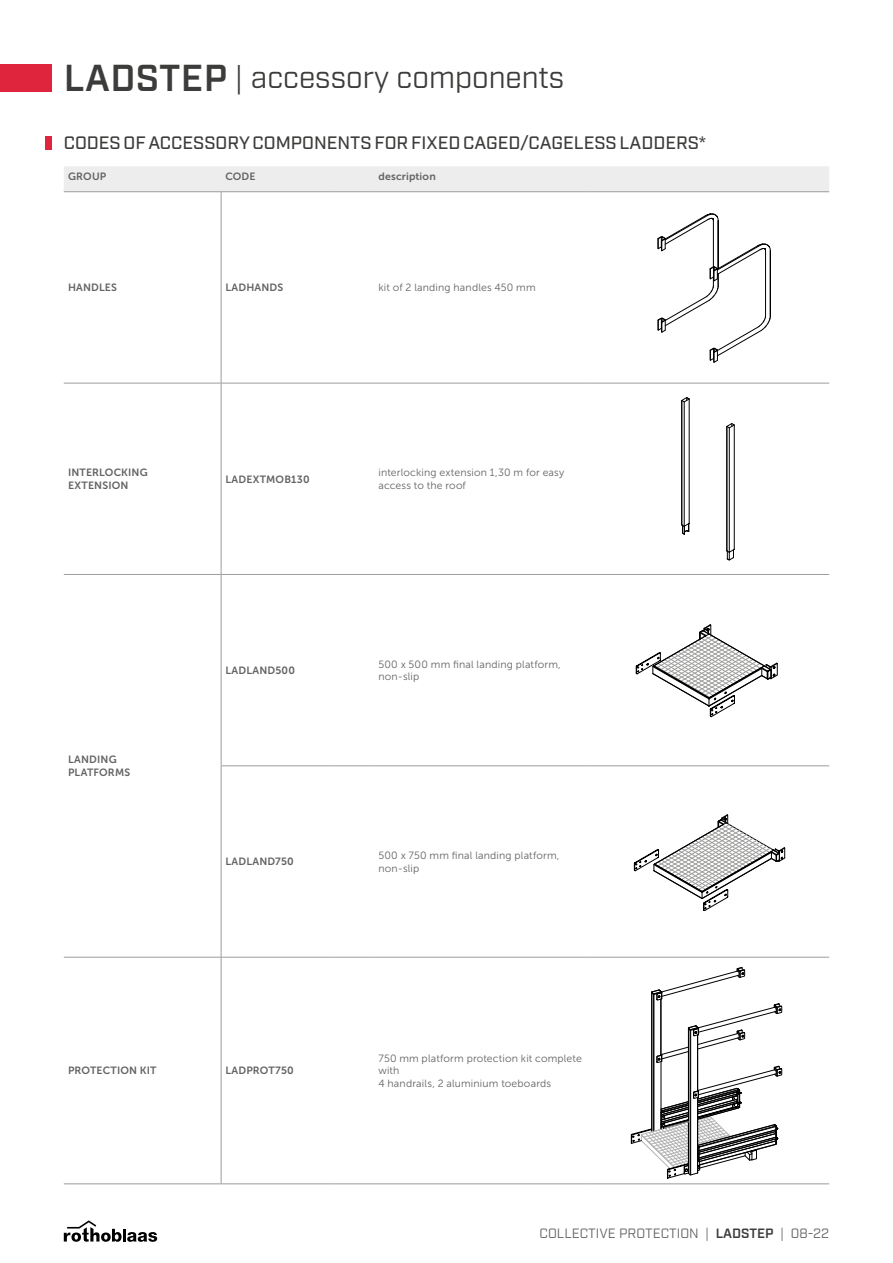
<style>
.page{position:relative;width:893px;height:1263px;background:#fff}
.page>*{position:absolute;margin:0;border:0;box-sizing:border-box;transform-origin:0 0}
.t1{font:30px "Industry";color:#3c3c3b}
.t2{font:500 18px "Industry";color:#3c3c3b}
.t3{font:13.5px "Industry";color:#646363}
.t4{font:10.5px/12.6px "Museo Sans 300";letter-spacing:.015em;color:#646363}
.t5{font:10.5px/12.6px "Museo Sans 700";letter-spacing:.015em;color:#646363}
.s1{font-weight:600;font-size:37.5px}
.s2{font-weight:600;color:#3c3c3b}
</style>
<div class="page">
<div style="left:64px;top:166px;width:765px;height:25px;background:#ededed"></div>
<hr style="left:64px;top:191px;width:157px;height:1px;background:#9d9d9c">
<hr style="left:221px;top:191px;width:115px;height:1px;background:#9d9d9c">
<hr style="left:336px;top:191px;width:34px;height:1px;background:#9d9d9c">
<hr style="left:370px;top:191px;width:217px;height:1px;background:#9d9d9c">
<hr style="left:587px;top:191px;width:242px;height:1px;background:#9d9d9c">
<hr style="left:64px;top:383px;width:157px;height:1px;background:#9d9d9c">
<hr style="left:221px;top:383px;width:115px;height:1px;background:#9d9d9c">
<hr style="left:336px;top:383px;width:34px;height:1px;background:#9d9d9c">
<hr style="left:370px;top:383px;width:217px;height:1px;background:#9d9d9c">
<hr style="left:587px;top:383px;width:242px;height:1px;background:#9d9d9c">
<hr style="left:64px;top:574px;width:157px;height:1px;background:#9d9d9c">
<hr style="left:221px;top:574px;width:115px;height:1px;background:#9d9d9c">
<hr style="left:336px;top:574px;width:34px;height:1px;background:#9d9d9c">
<hr style="left:370px;top:574px;width:217px;height:1px;background:#9d9d9c">
<hr style="left:221px;top:765px;width:115px;height:1px;background:#9d9d9c">
<hr style="left:336px;top:765px;width:34px;height:1px;background:#9d9d9c">
<hr style="left:370px;top:765px;width:217px;height:1px;background:#9d9d9c">
<hr style="left:587px;top:765px;width:242px;height:1px;background:#9d9d9c">
<hr style="left:64px;top:957px;width:157px;height:1px;background:#9d9d9c">
<hr style="left:221px;top:957px;width:115px;height:1px;background:#9d9d9c">
<hr style="left:336px;top:957px;width:34px;height:1px;background:#9d9d9c">
<hr style="left:370px;top:957px;width:217px;height:1px;background:#9d9d9c">
<hr style="left:64px;top:1183px;width:157px;height:1px;background:#9d9d9c">
<hr style="left:221px;top:1183px;width:115px;height:1px;background:#9d9d9c">
<hr style="left:336px;top:1183px;width:34px;height:1px;background:#9d9d9c">
<hr style="left:370px;top:1183px;width:217px;height:1px;background:#9d9d9c">
<hr style="left:587px;top:574px;width:242px;height:1px;background:#9d9d9c">
<hr style="left:587px;top:957px;width:242px;height:1px;background:#9d9d9c">
<hr style="left:587px;top:1183px;width:242px;height:1px;background:#9d9d9c">
<hr style="left:221px;top:192px;width:1px;height:191px;background:#9d9d9c">
<hr style="left:221px;top:383px;width:1px;height:191px;background:#9d9d9c">
<hr style="left:221px;top:575px;width:1px;height:191px;background:#9d9d9c">
<hr style="left:221px;top:766px;width:1px;height:191px;background:#9d9d9c">
<hr style="left:221px;top:957px;width:1px;height:227px;background:#9d9d9c">
<svg style="left:657px;top:213px;width:114px;height:150px"></svg>
<hr style="left:729px;top:428px;width:1px;height:124px;background:#000">
<hr style="left:681px;top:400px;width:1px;height:125px;background:#000">
<hr style="left:689px;top:399px;width:1px;height:124px;background:#000">
<hr style="left:734px;top:425px;width:1px;height:124px;background:#000">
<svg style="left:726px;top:423px;width:9px;height:5px"></svg>
<hr style="left:727px;top:426px;width:1px;height:125px;background:#000">
<hr style="left:684px;top:402px;width:1px;height:124px;background:#000">
<svg style="left:726px;top:549px;width:9px;height:11px"></svg>
<svg style="left:681px;top:397px;width:9px;height:5px"></svg>
<svg style="left:681px;top:523px;width:9px;height:12px"></svg>
<svg style="left:636px;top:624px;width:142px;height:93px"></svg>
<svg style="left:634px;top:814px;width:151px;height:96px"></svg>
<svg style="left:631px;top:967px;width:151px;height:212px"></svg>
<svg style="left:64px;top:1220px;width:93px;height:22px"></svg>
<div style="left:0;top:64px;width:51px;height:27px;background:#de253d"></div>
<div style="left:45px;top:136px;width:6px;height:13px;background:#de253d"></div>
<h1 class="t1" style="left:64px;top:60px;width:502px"><span class="s1">LADSTEP</span> | accessory components</h1>
<h2 class="t2" style="left:64px;top:132px;width:644px">CODES OF ACCESSORY COMPONENTS FOR FIXED CAGED/CAGELESS LADDERS*</h2>
<p class="t5" style="left:68px;top:171px;width:40px">GROUP</p>
<p class="t5" style="left:225px;top:171px;width:32px">CODE</p>
<p class="t5" style="left:378px;top:171px;width:59px">description</p>
<p class="t5" style="left:68px;top:281px;width:51px">HANDLES</p>
<p class="t5" style="left:225px;top:281px;width:59px">LADHANDS</p>
<p class="t4" style="left:378px;top:282px;width:159px">kit of 2 landing handles 450 mm</p>
<p class="t5" style="left:68px;top:466px;width:81px">INTERLOCKING<br>EXTENSION</p>
<p class="t5" style="left:225px;top:473px;width:86px">LADEXTMOB130</p>
<p class="t4" style="left:378px;top:467px;width:187px">interlocking extension 1,30 m for easy access to the roof</p>
<p class="t5" style="left:68px;top:753px;width:64px">LANDING<br>PLATFORMS</p>
<p class="t5" style="left:225px;top:664px;width:71px">LADLAND500</p>
<p class="t4" style="left:378px;top:658px;width:184px">500 x 500 mm final landing platform, non-slip</p>
<p class="t5" style="left:225px;top:855px;width:70px">LADLAND750</p>
<p class="t4" style="left:378px;top:849px;width:183px">500 x 750 mm final landing platform, non-slip</p>
<p class="t5" style="left:68px;top:1064px;width:90px">PROTECTION KIT</p>
<p class="t5" style="left:225px;top:1064px;width:70px">LADPROT750</p>
<p class="t4" style="left:378px;top:1052px;width:205px">750 mm platform protection kit complete with<br>4 handrails, 2 aluminium toeboards</p>
<p class="t3" style="left:539px;top:1225px;width:291px">COLLECTIVE PROTECTION | <span class="s2">LADSTEP</span> | 08-22</p>
</div>
